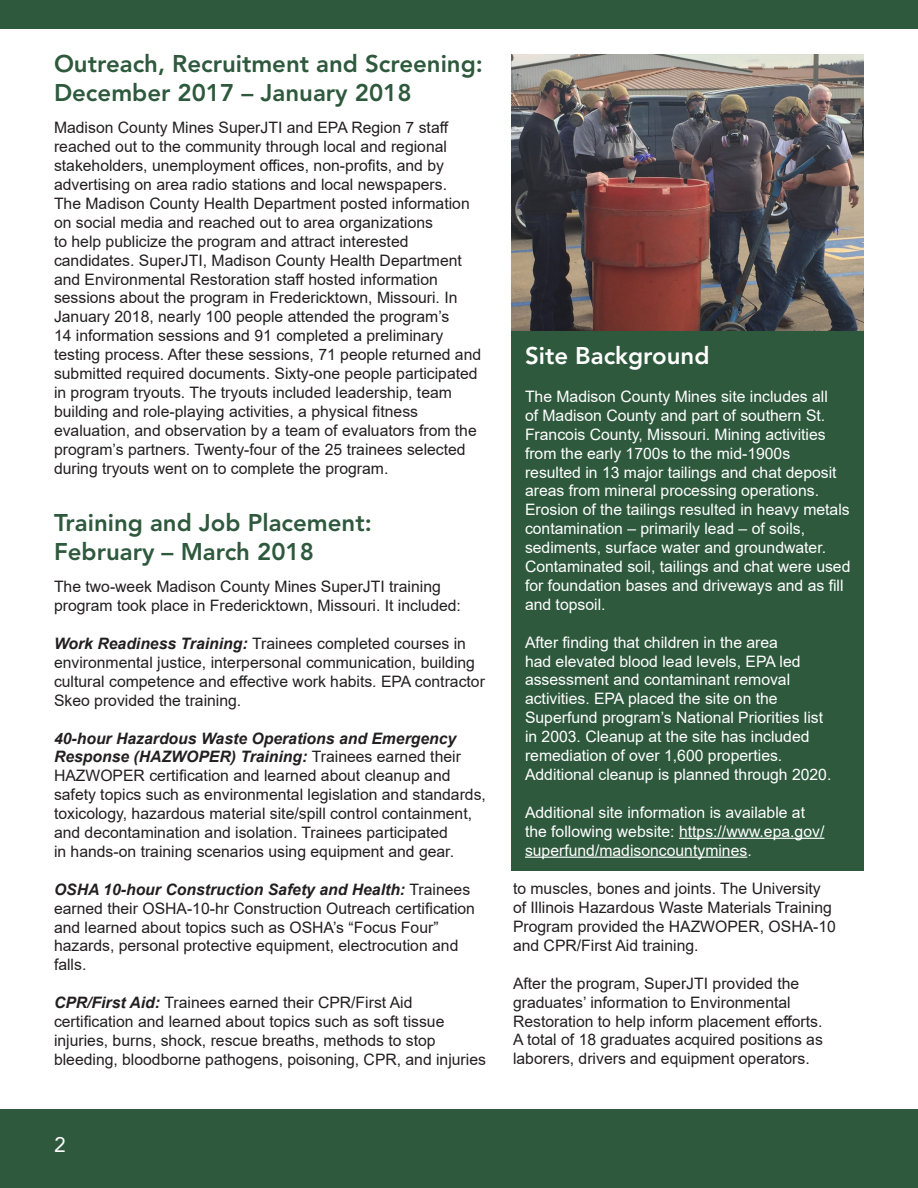
<style>
.page{position:relative;width:918px;height:1188px;background:#fff}
.page>*{position:absolute;margin:0;border:0;box-sizing:border-box;transform-origin:0 0}
.Paragraph_Style_1{font:800 24px/28.8px "Avenir LT Std";color:#2e593d}
.t1{font:800 24px "Avenir LT Std";color:#fff}
.t2{font:21px "Avenir LT Std";color:#fff}
.t3{font:15.75px/18.9px "Arial";color:#231f20}
.t4{font:15.75px/18.9px "Arial";color:#fff}
.s1{font-weight:700;font-style:italic}
</style>
<div class="page">
<div style="left:0;top:1109px;width:918px;height:79px;background:#2e593d"></div>
<div style="left:0;top:0;width:918px;height:29px;background:#2e593d"></div>
<div style="left:512px;top:331px;width:352px;height:540px;background:#2e593d"></div>
<hr style="left:679px;top:838px;width:145px;height:1px;background:#fff">
<hr style="left:525px;top:857px;width:222px;height:1px;background:#fff">
<img style="left:512px;top:54px;width:352px;height:277px">
<p class="Paragraph_Style_1" style="left:54px;top:49px;width:430px">Outreach, Recruitment and Screening:<br>December 2017 – January 2018</p>
<p class="t3" style="left:54px;top:118px;width:429px">Madison County Mines SuperJTI and EPA Region 7 staff reached out to the community through local and regional stakeholders, unemployment offices, non-profits, and by advertising on area radio stations and local newspapers.<br>The Madison County Health Department posted information on social media and reached out to area organizations<br>to help publicize the program and attract interested candidates. SuperJTI, Madison County Health Department and Environmental Restoration staff hosted information sessions about the program in Fredericktown, Missouri. In January 2018, nearly 100 people attended the program’s<br>14 information sessions and 91 completed a preliminary testing process. After these sessions, 71 people returned and submitted required documents. Sixty-one people participated in program tryouts. The tryouts included leadership, team building and role-playing activities, a physical fitness evaluation, and observation by a team of evaluators from the program’s partners. Twenty-four of the 25 trainees selected during tryouts went on to complete the program.</p>
<p class="Paragraph_Style_1" style="left:54px;top:508px;width:319px">Training and Job Placement:<br>February – March 2018</p>
<p class="t3" style="left:54px;top:577px;width:409px">The two-week Madison County Mines SuperJTI training program took place in Fredericktown, Missouri. It included:</p>
<p class="t3" style="left:54px;top:634px;width:432px"><span class="s1">Work Readiness Training:</span> Trainees completed courses in environmental justice, interpersonal communication, building cultural competence and effective work habits. EPA contractor Skeo provided the training.</p>
<p class="t3" style="left:54px;top:728px;width:434px"><span class="s1">40-hour Hazardous Waste Operations and Emergency Response (HAZWOPER) Training:</span> Trainees earned their HAZWOPER certification and learned about cleanup and safety topics such as environmental legislation and standards, toxicology, hazardous material site/spill control containment, and decontamination and isolation. Trainees participated</p>
<p class="t3" style="left:54px;top:842px;width:402px">in hands-on training scenarios using equipment and gear.</p>
<p class="t3" style="left:54px;top:880px;width:423px"><span class="s1">OSHA 10-hour Construction Safety and Health:</span> Trainees earned their OSHA-10-hr Construction Outreach certification and learned about topics such as OSHA’s “Focus Four” hazards, personal protective equipment, electrocution and falls.</p>
<p class="t3" style="left:54px;top:993px;width:433px"><span class="s1">CPR/First Aid:</span> Trainees earned their CPR/First Aid certification and learned about topics such as soft tissue injuries, burns, shock, rescue breaths, methods to stop bleeding, bloodborne pathogens, poisoning, CPR, and injuries</p>
<h2 class="t2" style="left:54px;top:1132px;width:13px">2</h2>
<p class="t1" style="left:525px;top:342px;width:186px">Site Background</p>
<p class="t4" style="left:525px;top:387px;width:327px">The Madison County Mines site includes all<br>of Madison County and part of southern St.<br>Francois County, Missouri. Mining activities from the early 1700s to the mid-1900s<br>resulted in 13 major tailings and chat deposit areas from mineral processing operations.<br>Erosion of the tailings resulted in heavy metals contamination – primarily lead – of soils, sediments, surface water and groundwater.<br>Contaminated soil, tailings and chat were used for foundation bases and driveways and as fill and topsoil.</p>
<p class="t4" style="left:525px;top:633px;width:308px">After finding that children in the area<br>had elevated blood lead levels, EPA led assessment and contaminant removal activities. EPA placed the site on the Superfund program’s National Priorities list in 2003. Cleanup at the site has included remediation of over 1,600 properties.<br>Additional cleanup is planned through 2020.</p>
<p class="t4" style="left:525px;top:803px;width:301px">Additional site information is available at the following website: https://www.epa.gov/ superfund/madisoncountymines.</p>
<p class="t3" style="left:513px;top:879px;width:324px">to muscles, bones and joints. The University of Illinois Hazardous Waste Materials Training Program provided the HAZWOPER, OSHA-10 and CPR/First Aid training.</p>
<p class="t3" style="left:513px;top:974px;width:311px">After the program, SuperJTI provided the graduates’ information to Environmental Restoration to help inform placement efforts.<br>A total of 18 graduates acquired positions as laborers, drivers and equipment operators.</p>
</div>
